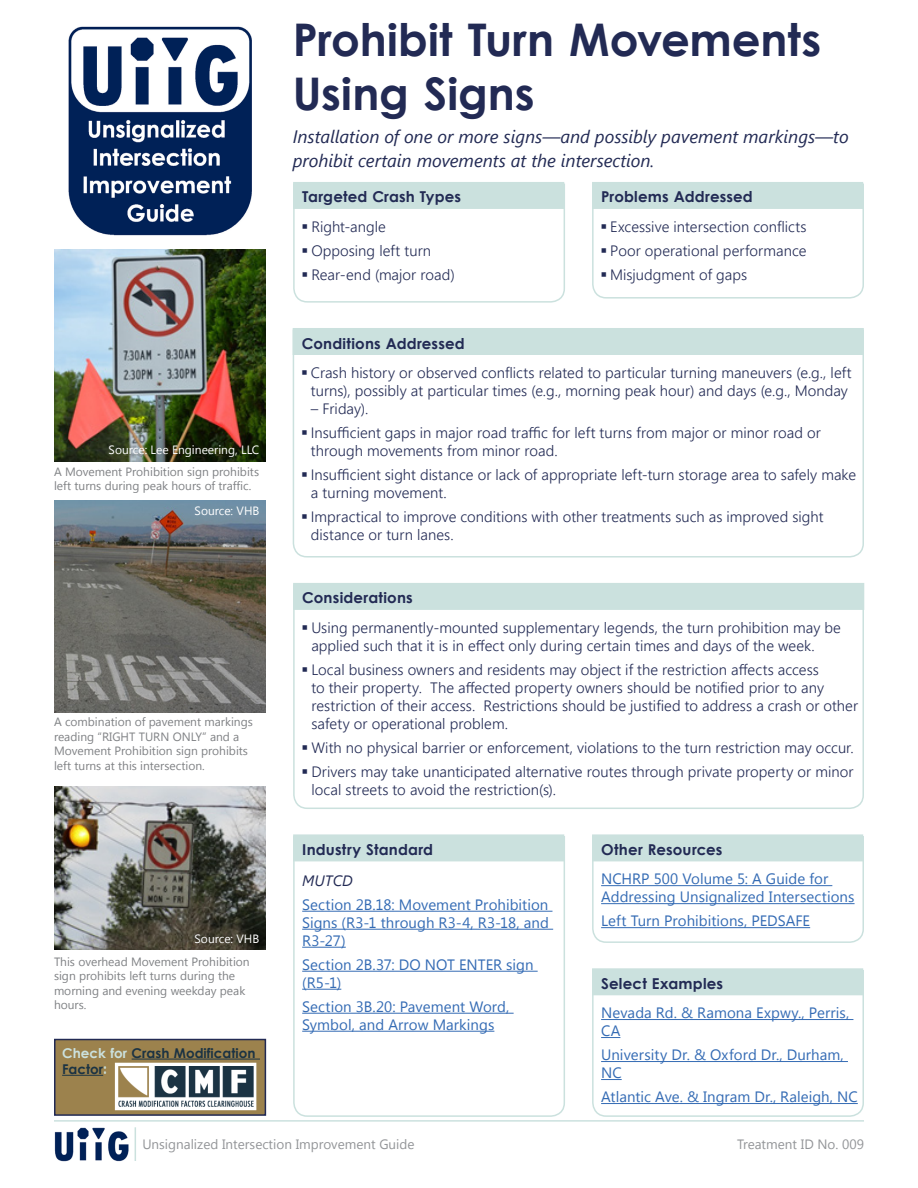
<style>
.page{position:relative;width:918px;height:1188px;background:#fff}
.page>*{position:absolute;margin:0;border:0;box-sizing:border-box;transform-origin:0 0}
.t1{font:700 45px/54px "Levenim";color:#222a54}
.Into_text{font:italic 18px/24px "Segoe UI";color:#222a54}
.t2{font:300 15px/18px "Segoe UI";letter-spacing:.005em;color:#222a54}
.Text{font:15px/18px "Segoe UI";letter-spacing:.005em;color:#346bb4}
.Heading{font:700 15px "Levenim";letter-spacing:.01em;color:#222a54}
.Bullet_Text_Header{font:italic 15px "Segoe UI";color:#222a54}
.Treatment_ID{font:13.5px "Segoe UI";color:#939598}
.t3{font:700 13.5px/16.2px "Levenim";color:#1b3343}
.t4{font:12px/14.4px "Segoe UI";color:#808285}
.Credit__white{font:12px "Segoe UI";color:#fff}
.s1{color:#cbe1de}
</style>
<div class="page">
<hr style="left:135px;top:1127px;width:1px;height:34px;background:#cbe1de">
<hr style="left:54px;top:1120px;width:810px;height:2px;background:#cbe1de">
<img style="left:54px;top:1127px;width:74px;height:34px">
<img style="left:69px;top:26px;width:183px;height:210px">
<img style="left:54px;top:250px;width:212px;height:211px">
<img style="left:54px;top:500px;width:212px;height:212px">
<img style="left:54px;top:787px;width:212px;height:162px">
<div style="left:592px;top:968px;width:271px;height:27px;background:#dbeae8"></div>
<svg style="left:592px;top:969px;width:272px;height:148px"></svg>
<div style="left:592px;top:834px;width:271px;height:27px;background:#e1edec"></div>
<svg style="left:592px;top:835px;width:272px;height:108px"></svg>
<div style="left:293px;top:834px;width:271px;height:27px;background:#e1edec"></div>
<svg style="left:293px;top:835px;width:272px;height:282px"></svg>
<div style="left:293px;top:583px;width:571px;height:27px;background:#cbe1de"></div>
<svg style="left:293px;top:584px;width:572px;height:225px"></svg>
<div style="left:293px;top:328px;width:571px;height:27px;background:#cbe1de"></div>
<svg style="left:292px;top:329px;width:572px;height:229px"></svg>
<div style="left:293px;top:182px;width:271px;height:27px;background:#cbe1de"></div>
<div style="left:592px;top:182px;width:271px;height:27px;background:#cbe1de"></div>
<div style="left:54px;top:1039px;width:212px;height:77px;background:#9c824d;border:2px solid #222a54"></div>
<svg style="left:115px;top:1063px;width:141px;height:47px"></svg>
<img style="left:119px;top:1067px;width:134px;height:40px">
<hr style="left:132px;top:1059px;width:128px;height:1px;background:#1b3343">
<hr style="left:62px;top:1075px;width:41px;height:1px;background:#1b3343">
<svg style="left:303px;top:625px;width:4px;height:5px"></svg>
<svg style="left:303px;top:667px;width:4px;height:5px"></svg>
<svg style="left:303px;top:745px;width:4px;height:5px"></svg>
<svg style="left:303px;top:769px;width:4px;height:5px"></svg>
<svg style="left:302px;top:370px;width:5px;height:5px"></svg>
<svg style="left:302px;top:430px;width:5px;height:5px"></svg>
<svg style="left:302px;top:472px;width:5px;height:5px"></svg>
<svg style="left:302px;top:514px;width:5px;height:5px"></svg>
<svg style="left:293px;top:183px;width:272px;height:120px"></svg>
<svg style="left:592px;top:183px;width:272px;height:116px"></svg>
<p class="t1" style="left:293px;top:18px;width:530px">Prohibit Turn Movements<br>Using Signs</p>
<p class="Into_text" style="left:293px;top:124px;width:558px">Installation of one or more signs—and possibly pavement markings—to prohibit certain movements at the intersection.</p>
<p class="Credit__white" style="left:109px;top:442px;width:152px">Source: Lee Engineering, LLC</p>
<p class="t4" style="left:54px;top:464px;width:207px">A Movement Prohibition sign prohibits left turns during peak hours of traffic.</p>
<p class="Credit__white" style="left:195px;top:503px;width:66px">Source: VHB</p>
<p class="t4" style="left:54px;top:714px;width:200px">A combination of pavement markings reading “RIGHT TURN ONLY” and a Movement Prohibition sign prohibits left turns at this intersection.</p>
<p class="Credit__white" style="left:195px;top:930px;width:66px">Source: VHB</p>
<p class="t4" style="left:54px;top:954px;width:197px">This overhead Movement Prohibition sign prohibits left turns during the morning and evening weekday peak hours.</p>
<p class="t3" style="left:62px;top:1046px;width:195px"><span class="s1">Check for</span> Crash Modification<br>Factor<span class="s1">:</span></p>
<p class="Heading" style="left:302px;top:188px;width:160px">Targeted Crash Types</p>
<p class="t2" style="left:311px;top:217px;width:76px">Right-angle</p>
<p class="t2" style="left:311px;top:241px;width:121px">Opposing left turn</p>
<p class="t2" style="left:311px;top:265px;width:145px">Rear-end (major road)</p>
<p class="Heading" style="left:601px;top:188px;width:153px">Problems Addressed</p>
<p class="t2" style="left:610px;top:217px;width:198px">Excessive intersection conflicts</p>
<p class="t2" style="left:610px;top:241px;width:198px">Poor operational performance</p>
<p class="t2" style="left:610px;top:265px;width:138px">Misjudgment of gaps</p>
<p class="Heading" style="left:302px;top:334px;width:165px">Conditions Addressed</p>
<p class="t2" style="left:311px;top:363px;width:542px">Crash history or observed conflicts related to particular turning maneuvers (e.g., left turns), possibly at particular times (e.g., morning peak hour) and days (e.g., Monday</p>
<p class="t2" style="left:311px;top:399px;width:59px">– Friday).</p>
<p class="t2" style="left:311px;top:423px;width:511px">Insufficient gaps in major road traffic for left turns from major or minor road or through movements from minor road.</p>
<p class="t2" style="left:311px;top:465px;width:547px">Insufficient sight distance or lack of appropriate left-turn storage area to safely make a turning movement.</p>
<p class="t2" style="left:311px;top:507px;width:514px">Impractical to improve conditions with other treatments such as improved sight distance or turn lanes.</p>
<p class="Heading" style="left:302px;top:589px;width:112px">Considerations</p>
<p class="t2" style="left:311px;top:618px;width:531px">Using permanently-mounted supplementary legends, the turn prohibition may be applied such that it is in effect only during certain times and days of the week.</p>
<p class="t2" style="left:311px;top:660px;width:548px">Local business owners and residents may object if the restriction affects access<br>to their property. The affected property owners should be notified prior to any restriction of their access. Restrictions should be justified to address a crash or other safety or operational problem.</p>
<p class="t2" style="left:311px;top:738px;width:544px">With no physical barrier or enforcement, violations to the turn restriction may occur.</p>
<p class="t2" style="left:311px;top:762px;width:544px">Drivers may take unanticipated alternative routes through private property or minor local streets to avoid the restriction(s).</p>
<p class="Heading" style="left:302px;top:841px;width:132px">Industry Standard</p>
<p class="Bullet_Text_Header" style="left:302px;top:870px;width:52px">MUTCD</p>
<p class="Text" style="left:302px;top:895px;width:248px;text-align:justify">Section 2B.18: Movement Prohibition Signs (R3-1 through R3-4, R3-18, and R3-27)</p>
<p class="Text" style="left:302px;top:955px;width:233px">Section 2B.37: DO NOT ENTER sign (R5-1)</p>
<p class="Text" style="left:302px;top:997px;width:209px">Section 3B.20: Pavement Word,<br>Symbol, and Arrow Markings</p>
<p class="Heading" style="left:601px;top:841px;width:123px">Other Resources</p>
<p class="Text" style="left:601px;top:869px;width:255px">NCHRP 500 Volume 5: A Guide for<br>Addressing Unsignalized Intersections</p>
<p class="Text" style="left:601px;top:911px;width:211px">Left Turn Prohibitions, PEDSAFE</p>
<p class="Heading" style="left:601px;top:975px;width:124px">Select Examples</p>
<p class="Text" style="left:601px;top:1003px;width:250px">Nevada Rd. &amp; Ramona Expwy., Perris,<br>CA</p>
<p class="Text" style="left:601px;top:1045px;width:244px">University Dr. &amp; Oxford Dr., Durham,<br>NC</p>
<p class="Text" style="left:601px;top:1087px;width:258px">Atlantic Ave. &amp; Ingram Dr., Raleigh, NC</p>
<p class="Treatment_ID" style="left:142px;top:1135px;width:274px">Unsignalized Intersection Improvement Guide</p>
<p class="Treatment_ID" style="left:737px;top:1135px;width:128px">Treatment ID No. 009</p>
</div>
